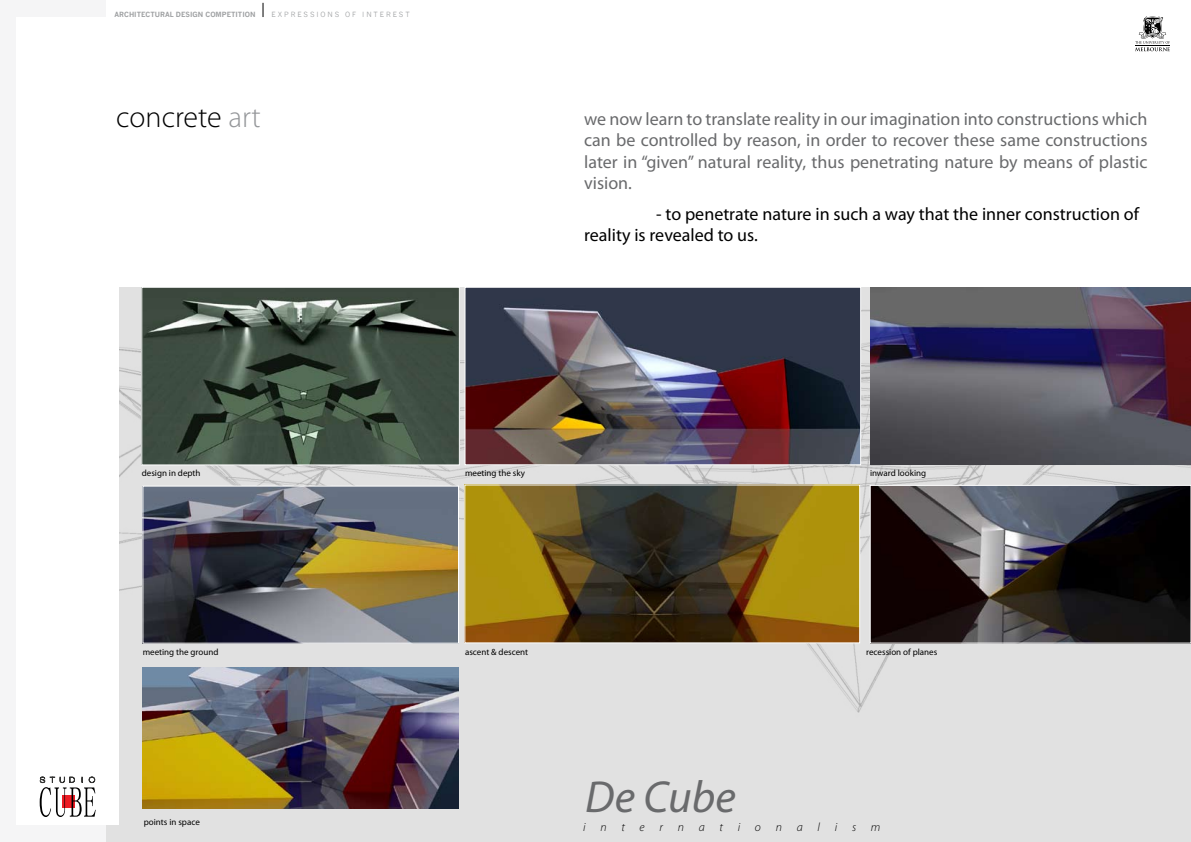
<style>
.page{position:relative;width:1191px;height:842px;background:#fff}
.page>*{position:absolute;margin:0;border:0;box-sizing:border-box;transform-origin:0 0}
.t1{font:italic 45px "Myriad Pro";color:#696a6c}
.t2{font:300 30px "Myriad Pro";color:#000}
.t3{font:18px/21.6px "Myriad Pro";color:#696a6c;text-align:justify}
.t4{font:18px/21.6px "Myriad Pro";color:#000}
.t5{font:italic 300 12px "Myriad Pro";letter-spacing:1.23em;color:#000}
.t6{font:9px "Myriad Pro";color:#000}
.t7{font:700 7px "News Gothic";color:#9d9fa1}
.t8{font:7px "News Gothic";letter-spacing:.27em;color:#9d9fa1}
.s1{color:#95979a}
</style>
<div class="page">
<div style="left:106px;top:287px;width:1085px;height:555px;background:#e1e1e1"></div>
<div style="left:0;top:0;width:106px;height:842px;background:#f5f5f6"></div>
<div style="left:17px;top:17px;width:102px;height:808px;background:#fff"></div>
<svg style="left:263px;top:3px;width:1px;height:14px"></svg>
<svg style="left:40px;top:777px;width:56px;height:40px"></svg>
<img style="left:143px;top:289px;width:314px;height:174px">
<div style="left:141px;top:287px;width:318px;height:178px;border:1px solid #fff"></div>
<img style="left:467px;top:289px;width:392px;height:174px">
<div style="left:465px;top:287px;width:396px;height:178px;border:1px solid #fff"></div>
<img style="left:466px;top:487px;width:392px;height:154px">
<img style="left:872px;top:487px;width:317px;height:154px">
<div style="left:870px;top:485px;width:321px;height:158px;border:1px solid #fff"></div>
<img style="left:145px;top:488px;width:312px;height:153px">
<div style="left:143px;top:486px;width:316px;height:157px;border:1px solid #fff"></div>
<img style="left:143px;top:667px;width:315px;height:141px">
<svg style="left:1135px;top:16px;width:34px;height:35px"></svg>
<img style="left:870px;top:287px;width:321px;height:178px">
<p class="t7" style="left:115px;top:10px;width:142px">ARCHITECTURAL DESIGN COMPETITION</p>
<p class="t8" style="left:271px;top:10px;width:140px">EXPRESSIONS OF INTEREST</p>
<h2 class="t2" style="left:116px;top:99px;width:146px">concrete <span class="s1">art</span></h2>
<p class="t3" style="left:584px;top:108px;width:565px">we now learn to translate reality in our imagination into constructions which can be controlled by reason, in order to recover these same constructions later in “given” natural reality, thus penetrating nature by means of plastic vision.</p>
<p class="t4" style="left:584px;top:202px;width:556px;text-indent:72px">- to penetrate nature in such a way that the inner construction of reality is revealed to us.</p>
<p class="t6" style="left:142px;top:468px;width:60px">design in depth</p>
<p class="t6" style="left:143px;top:647px;width:77px">meeting the ground</p>
<p class="t6" style="left:144px;top:816px;width:58px">points in space</p>
<p class="t6" style="left:465px;top:468px;width:62px">meeting the sky</p>
<p class="t6" style="left:870px;top:468px;width:58px">inward looking</p>
<p class="t6" style="left:465px;top:647px;width:65px">ascent &amp; descent</p>
<p class="t6" style="left:866px;top:647px;width:73px">recession of planes</p>
<h1 class="t1" style="left:585px;top:769px;width:152px">De Cube</h1>
<p class="t5" style="left:583px;top:819px;width:299px">internationalism</p>
</div>
